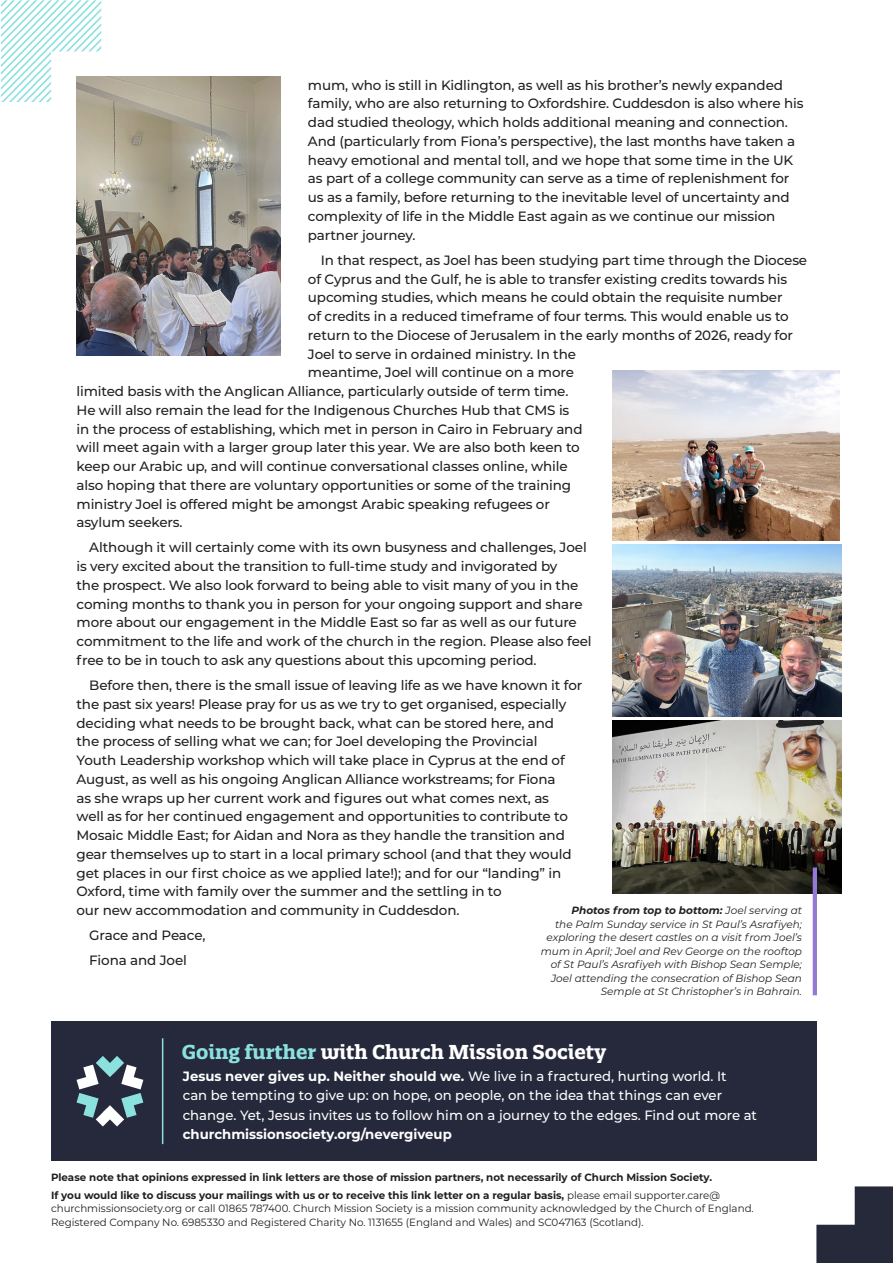
<style>
.page{position:relative;width:893px;height:1263px;background:#fff}
.page>*{position:absolute;margin:0;border:0;box-sizing:border-box;transform-origin:0 0}
.t1{font:700 19.5px "Quatro Slab";color:#fff}
.t2{font:500 13.5px/18.8px "Montserrat";letter-spacing:-.01em;color:#231f20}
.t3{font:500 13.5px/19.5px "Montserrat";color:#fff}
.t4{font:700 13.5px "Montserrat";color:#fff}
.t5{font:italic 10.5px/13.5px "Montserrat";color:#231f20;text-align:right}
.t6{font:700 10.5px/17.7px "Montserrat";color:#231f20}
.t7{font:10.5px/13.5px "Montserrat";color:#231f20}
.s1{font-weight:700}
.s2{color:#8be1de}
.s3{font-weight:400}
</style>
<div class="page">
<svg style="left:1px;top:0;width:100px;height:102px"></svg>
<svg style="left:816px;top:1186px;width:77px;height:77px"></svg>
<img style="left:77px;top:77px;width:204px;height:278px">
<img style="left:613px;top:545px;width:229px;height:171px">
<img style="left:612px;top:370px;width:227px;height:170px">
<img style="left:612px;top:721px;width:230px;height:172px">
<hr style="left:813px;top:867px;width:4px;height:128px;background:#947ad5">
<div style="left:51px;top:1021px;width:765px;height:140px;background:#26293c"></div>
<svg style="left:77px;top:1056px;width:66px;height:70px"></svg>
<hr style="left:162px;top:1038px;width:1px;height:106px;background:#8be1de">
<p class="t2" style="left:308px;top:75px;width:497px">mum, who is still in Kidlington, as well as his brother’s newly expanded family, who are also returning to Oxfordshire. Cuddesdon is also where his dad studied theology, which holds additional meaning and connection.<br>And (particularly from Fiona’s perspective), the last months have taken a heavy emotional and mental toll, and we hope that some time in the UK as part of a college community can serve as a time of replenishment for us as a family, before returning to the inevitable level of uncertainty and complexity of life in the Middle East again as we continue our mission partner journey.</p>
<p class="t2" style="left:321px;top:250px;width:488px">In that respect, as Joel has been studying part time through the Diocese</p>
<p class="t2" style="left:308px;top:269px;width:481px">of Cyprus and the Gulf, he is able to transfer existing credits towards his</p>
<p class="t2" style="left:308px;top:288px;width:476px">upcoming studies, which means he could obtain the requisite number</p>
<p class="t2" style="left:308px;top:306px;width:482px">of credits in a reduced timeframe of four terms. This would enable us to</p>
<p class="t2" style="left:308px;top:325px;width:487px">return to the Diocese of Jerusalem in the early months of 2026, ready for</p>
<p class="t2" style="left:308px;top:344px;width:270px">Joel to serve in ordained ministry. In the</p>
<p class="t2" style="left:308px;top:363px;width:268px">meantime, Joel will continue on a more</p>
<p class="t2" style="left:77px;top:381px;width:493px">limited basis with the Anglican Alliance, particularly outside of term time.</p>
<p class="t2" style="left:77px;top:400px;width:494px">He will also remain the lead for the Indigenous Churches Hub that CMS is</p>
<p class="t2" style="left:77px;top:419px;width:508px">in the process of establishing, which met in person in Cairo in February and</p>
<p class="t2" style="left:77px;top:438px;width:505px">will meet again with a larger group later this year. We are also both keen to</p>
<p class="t2" style="left:77px;top:456px;width:493px">keep our Arabic up, and will continue conversational classes online, while</p>
<p class="t2" style="left:77px;top:475px;width:496px">also hoping that there are voluntary opportunities or some of the training</p>
<p class="t2" style="left:77px;top:494px;width:475px">ministry Joel is offered might be amongst Arabic speaking refugees or</p>
<p class="t2" style="left:77px;top:513px;width:108px">asylum seekers.</p>
<p class="t2" style="left:77px;top:538px;width:517px;text-indent:13px">Although it will certainly come with its own busyness and challenges, Joel is very excited about the transition to full-time study and invigorated by<br>the prospect. We also look forward to being able to visit many of you in the coming months to thank you in person for your ongoing support and share more about our engagement in the Middle East so far as well as our future commitment to the life and work of the church in the region. Please also feel free to be in touch to ask any questions about this upcoming period.</p>
<p class="t2" style="left:77px;top:675px;width:507px;text-indent:13px">Before then, there is the small issue of leaving life as we have known it for the past six years! Please pray for us as we try to get organised, especially deciding what needs to be brought back, what can be stored here, and<br>the process of selling what we can; for Joel developing the Provincial<br>Youth Leadership workshop which will take place in Cyprus at the end of August, as well as his ongoing Anglican Alliance workstreams; for Fiona<br>as she wraps up her current work and figures out what comes next, as<br>well as for her continued engagement and opportunities to contribute to Mosaic Middle East; for Aidan and Nora as they handle the transition and gear themselves up to start in a local primary school (and that they would get places in our first choice as we applied late!); and for our “landing” in Oxford, time with family over the summer and the settling in to<br>our new accommodation and community in Cuddesdon.</p>
<p class="t2" style="left:89px;top:922px;width:118px;line-height:25px">Grace and Peace,<br>Fiona and Joel</p>
<p class="t5" style="left:541px;top:903px;width:263px"><span class="s1">Photos from top to bottom:</span> Joel serving at<br>the Palm Sunday service in St Paul’s Asrafiyeh; exploring the desert castles on a visit from Joel’s mum in April; Joel and Rev George on the rooftop of St Paul’s Asrafiyeh with Bishop Sean Semple; Joel attending the consecration of Bishop Sean Semple at St Christopher’s in Bahrain.</p>
<h1 class="t1" style="left:182px;top:1039px;width:426px"><span class="s2">Going further</span> with Church Mission Society</h1>
<p class="t3" style="left:183px;top:1066px;width:576px"><span class="s1">Jesus never gives up. Neither should we.</span> We live in a fractured, hurting world. It<br>can be tempting to give up: on hope, on people, on the idea that things can ever change. Yet, Jesus invites us to follow him on a journey to the edges. Find out more at</p>
<p class="t4" style="left:183px;top:1125px;width:270px">churchmissionsociety.org/nevergiveup</p>
<p class="t6" style="left:51px;top:1168px;width:671px">Please note that opinions expressed in link letters are those of mission partners, not necessarily of Church Mission Society.<br>If you would like to discuss your mailings with us or to receive this link letter on a regular basis, <span class="s3">please email supporter.care@</span></p>
<p class="t7" style="left:51px;top:1201px;width:704px">churchmissionsociety.org or call 01865 787400. Church Mission Society is a mission community acknowledged by the Church of England.<br>Registered Company No. 6985330 and Registered Charity No. 1131655 (England and Wales) and SC047163 (Scotland).</p>
</div>
